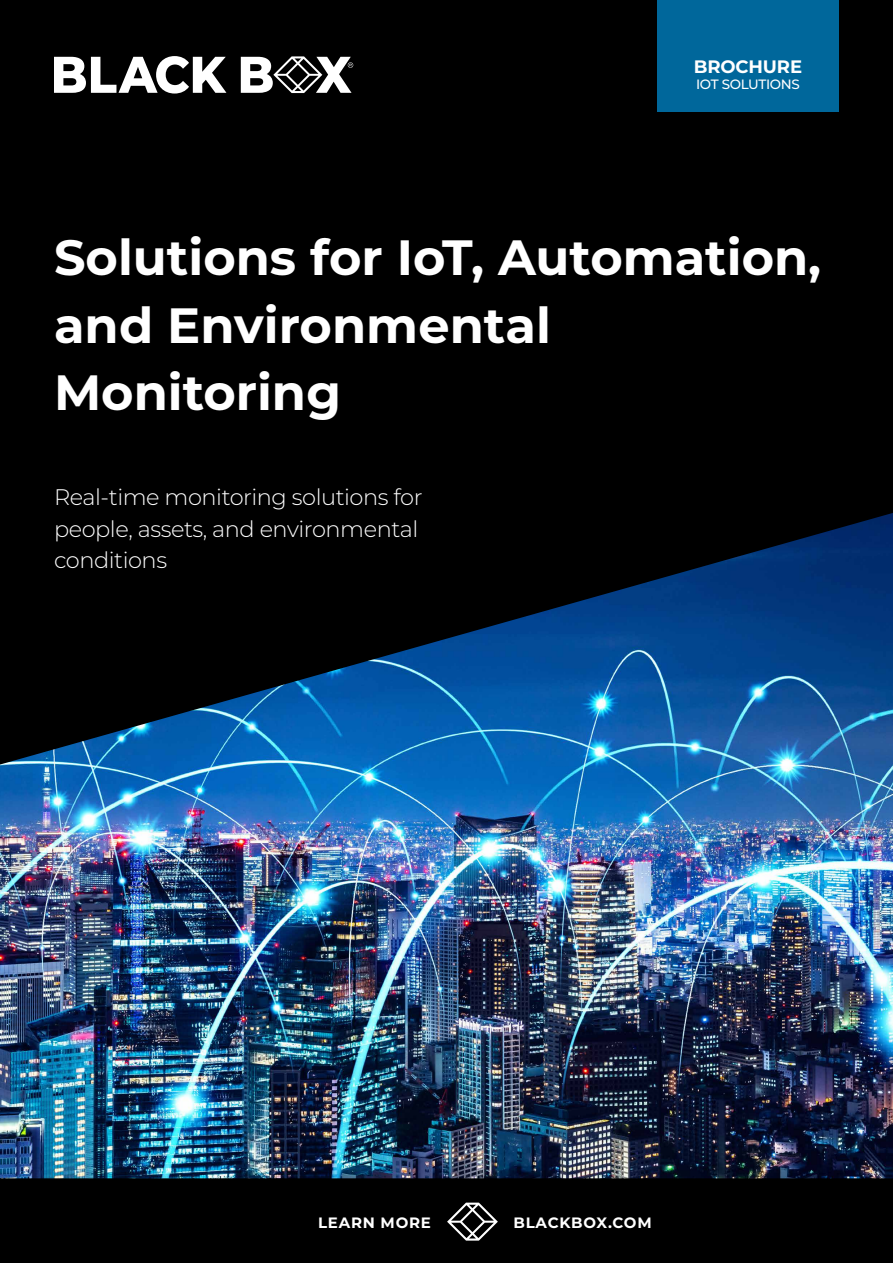
<style>
.page{position:relative;width:893px;height:1263px;background:#000}
.page>*{position:absolute;margin:0;border:0;box-sizing:border-box;transform-origin:0 0}
.t1{font:700 49.5px/67.5px "Montserrat";color:#fff}
.t2{font:300 22.5px/31.5px "Montserrat";letter-spacing:-.02em;color:#fff}
.t3{font:700 18px "Montserrat";letter-spacing:-.01em;color:#fff}
.t4{font:700 15px "Montserrat";letter-spacing:.05em;color:#fff}
.t5{font:500 13.5px "Montserrat";letter-spacing:-.025em;color:#fff}
</style>
<div class="page">
<svg style="left:54px;top:56px;width:172px;height:38px"></svg>
<svg style="left:241px;top:56px;width:112px;height:37px"></svg>
<div style="left:657px;top:0;width:182px;height:111px;background:#00679b"></div>
<img style="left:0;top:513px;width:893px;height:665px">
<svg style="left:447px;top:1202px;width:51px;height:38px"></svg>
<p class="t3" style="left:694px;top:53px;width:110px">BROCHURE</p>
<p class="t5" style="left:696px;top:75px;width:105px">IOT SOLUTIONS</p>
<h1 class="t1" style="left:54px;top:222px;width:769px">Solutions for IoT, Automation, and Environmental<br>Monitoring</h1>
<p class="t2" style="left:54px;top:481px;width:370px">Real-time monitoring solutions for people, assets, and environmental conditions</p>
<p class="t4" style="left:318px;top:1211px;width:114px">LEARN MORE</p>
<p class="t4" style="left:513px;top:1211px;width:140px">BLACKBOX.COM</p>
</div>
